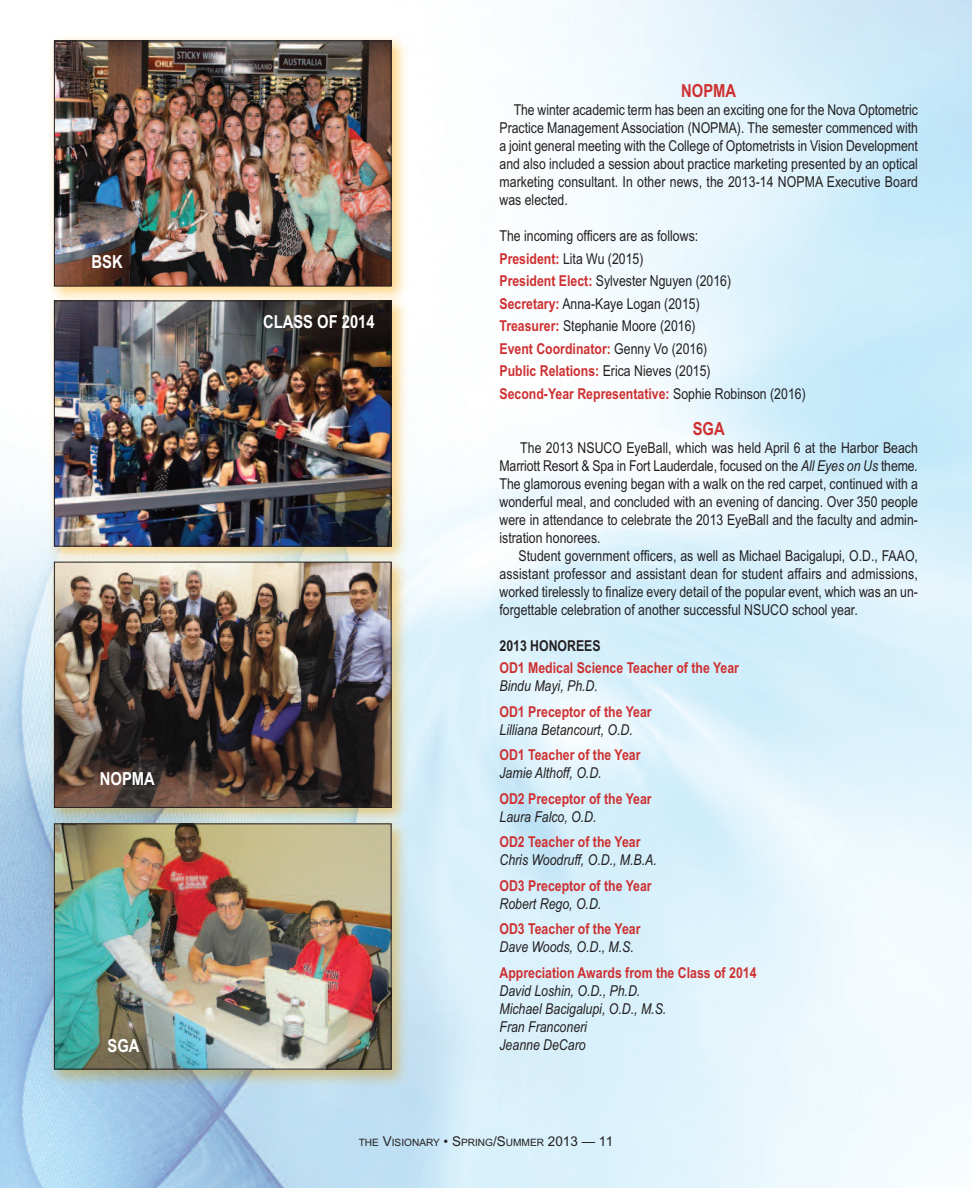
<style>
.page{position:relative;width:972px;height:1188px;background:#fff}
.page>*{position:absolute;margin:0;border:0;box-sizing:border-box;transform-origin:0 0}
.t1{font:700 18px "Arial Narrow";color:#fff}
.t2{font:700 18px "Arial Narrow";color:#ce3031}
.t3{font:15px/18px "Arial Narrow";color:#231f20;text-align:justify}
.t4{font:italic 15px/18px "Arial Narrow";color:#231f20}
.t5{font:700 15px "Arial Narrow";color:#ce3031}
.t6{font:700 15px "Arial Narrow";color:#231f20}
.t7{font:10.2px "Arial";color:#231f20}
.s1{font-weight:700;color:#ce3031}
.s2{font-style:italic}
.s3{font-size:13.5px}
</style>
<div class="page">
<img style="left:0;top:0;width:972px;height:1188px">
<img style="left:45px;top:32px;width:368px;height:1059px">
<img style="left:56px;top:42px;width:334px;height:243px">
<div style="left:54px;top:40px;width:338px;height:247px;border:1px solid #231f20"></div>
<img style="left:56px;top:303px;width:334px;height:242px">
<div style="left:54px;top:301px;width:338px;height:246px;border:1px solid #231f20"></div>
<img style="left:56px;top:564px;width:334px;height:242px">
<div style="left:54px;top:562px;width:338px;height:246px;border:1px solid #231f20"></div>
<img style="left:56px;top:825px;width:334px;height:243px">
<div style="left:54px;top:823px;width:338px;height:247px;border:1px solid #231f20"></div>
<p class="t1" style="left:92px;top:252px;width:33px">BSK</p>
<p class="t1" style="left:263px;top:311px;width:113px">CLASS OF 2014</p>
<p class="t1" style="left:100px;top:768px;width:56px">NOPMA</p>
<p class="t2" style="left:681px;top:80px;width:56px">NOPMA</p>
<p class="t3" style="left:499px;top:101px;width:420px;text-indent:14px">The winter academic term has been an exciting one for the Nova Optometric Practice Management Association (NOPMA). The semester commenced with a joint general meeting with the College of Optometrists in Vision Development and also included a session about practice marketing presented by an optical marketing consultant. In other news, the 2013-14 NOPMA Executive Board was elected.</p>
<p class="t3" style="left:499px;top:225px;width:308px;line-height:22.5px;text-align:left">The incoming officers are as follows:<br><span class="s1">President:</span> Lita Wu (2015)<br><span class="s1">President Elect:</span> Sylvester Nguyen (2016)<br><span class="s1">Secretary:</span> Anna-Kaye Logan (2015)<br><span class="s1">Treasurer:</span> Stephanie Moore (2016)<br><span class="s1">Event Coordinator:</span> Genny Vo (2016)<br><span class="s1">Public Relations:</span> Erica Nieves (2015)<br><span class="s1">Second-Year Representative:</span> Sophie Robinson (2016)</p>
<p class="t2" style="left:693px;top:418px;width:33px">SGA</p>
<p class="t3" style="left:499px;top:438px;width:420px;text-indent:21px">The 2013 NSUCO EyeBall, which was held April 6 at the Harbor Beach Marriott Resort &amp; Spa in Fort Lauderdale, focused on the <span class="s2">All Eyes on Us</span> theme<span class="s2">.<br></span>The glamorous evening began with a walk on the red carpet, continued with a wonderful meal, and concluded with an evening of dancing. Over 350 people were in attendance to celebrate the 2013 EyeBall and the faculty and admin&shy;istration honorees.</p>
<p class="t3" style="left:500px;top:546px;width:420px;text-indent:19px">Student government officers, as well as Michael Bacigalupi, O.D., FAAO, assistant professor and assistant dean for student affairs and admissions, worked tirelessly to finalize every detail of the popular event, which was an un&shy;forgettable celebration of another successful NSUCO school year.</p>
<p class="t6" style="left:500px;top:637px;width:103px">2013 HONOREES</p>
<p class="t5" style="left:499px;top:659px;width:241px">OD1 Medical Science Teacher of the Year</p>
<p class="t4" style="left:499px;top:677px;width:100px">Bindu Mayi, Ph.D.</p>
<p class="t5" style="left:499px;top:703px;width:154px">OD1 Preceptor of the Year</p>
<p class="t4" style="left:499px;top:720px;width:135px">Lilliana Betancourt, O.D.</p>
<p class="t5" style="left:499px;top:746px;width:143px">OD1 Teacher of the Year</p>
<p class="t4" style="left:499px;top:764px;width:104px">Jamie Althoff, O.D.</p>
<p class="t5" style="left:499px;top:790px;width:154px">OD2 Preceptor of the Year</p>
<p class="t4" style="left:499px;top:807px;width:99px">Laura Falco, O.D.</p>
<p class="t5" style="left:499px;top:833px;width:143px">OD2 Teacher of the Year</p>
<p class="t4" style="left:499px;top:851px;width:159px">Chris Woodruff, O.D., M.B.A.</p>
<p class="t5" style="left:499px;top:877px;width:154px">OD3 Preceptor of the Year</p>
<p class="t4" style="left:499px;top:894px;width:103px">Robert Rego, O.D.</p>
<p class="t5" style="left:499px;top:920px;width:143px">OD3 Teacher of the Year</p>
<p class="t4" style="left:499px;top:938px;width:136px">Dave Woods, O.D., M.S.</p>
<p class="t5" style="left:499px;top:964px;width:259px">Appreciation Awards from the Class of 2014</p>
<p class="t4" style="left:499px;top:981px;width:168px">David Loshin, O.D., Ph.D.<br>Michael Bacigalupi, O.D., M.S.<br>Fran Franconeri</p>
<p class="t1" style="left:108px;top:1035px;width:33px">SGA</p>
<p class="t4" style="left:499px;top:1035px;width:88px">Jeanne DeCaro</p>
<p class="t7" style="left:359px;top:1137px;width:256px">THE <span class="s3">V</span>ISIONARY <span class="s3">• S</span>PRING<span class="s3">/S</span>UMMER <span class="s3">2013 — 11</span></p>
</div>
